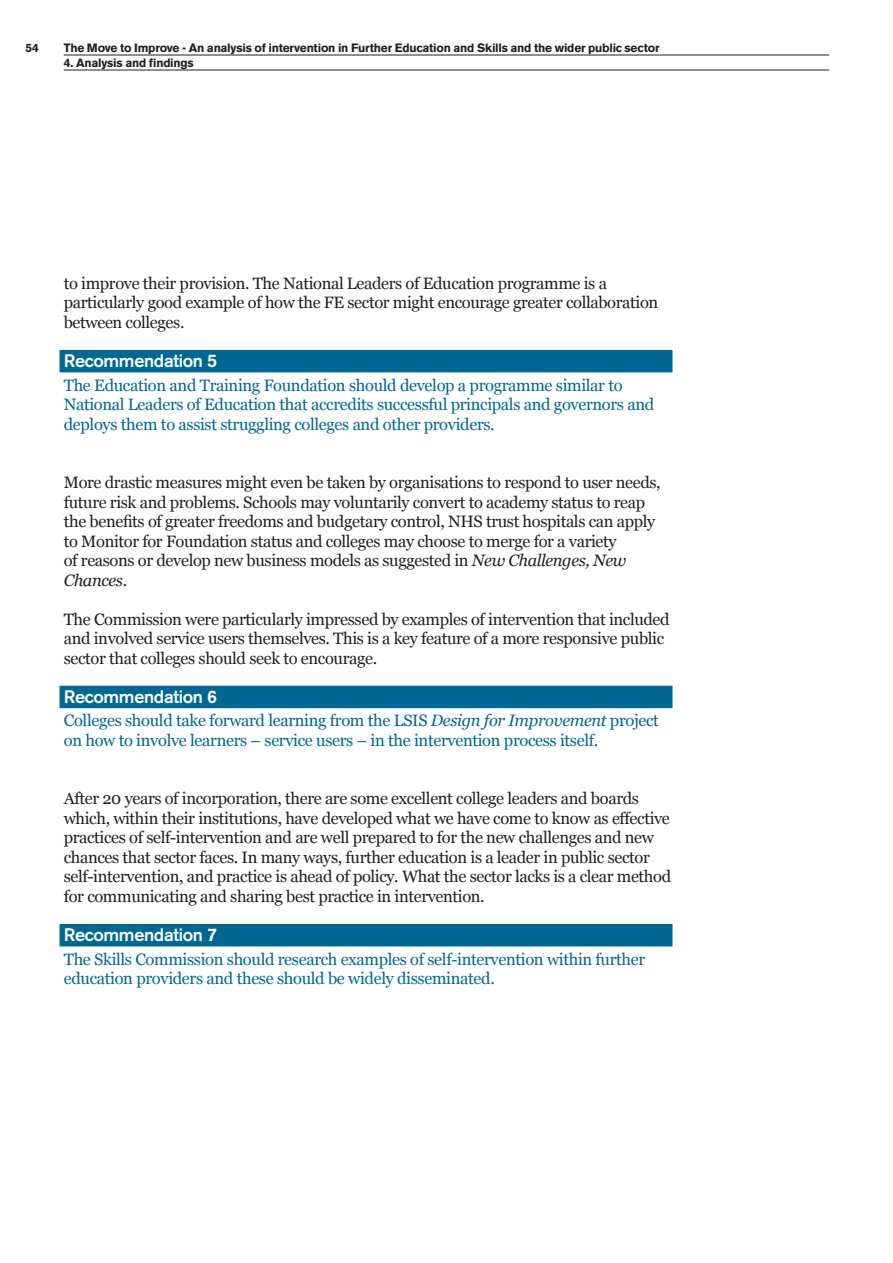
<style>
.page{position:relative;width:893px;height:1263px;background:#fff}
.page>*{position:absolute;margin:0;border:0;box-sizing:border-box;transform-origin:0 0}
.t1{font:500 18px "Akzidenz Grotesk BE";letter-spacing:-.02em;color:#fff}
.t2{font:16.5px/19.5px "Georgia";letter-spacing:-.02em;color:#231f20}
.t3{font:16.5px/19.5px "Georgia";letter-spacing:-.02em;color:#006893}
.t4{font:700 12px "Akzidenz Grotesk BE";letter-spacing:-.02em;color:#231f20}
.s1{font-style:italic}
</style>
<div class="page">
<hr style="left:64px;top:55px;width:765px;height:1px;background:#231f20">
<hr style="left:64px;top:70px;width:765px;height:1px;background:#231f20">
<div style="left:60px;top:350px;width:612px;height:22px;background:#006893"></div>
<div style="left:60px;top:686px;width:612px;height:22px;background:#006893"></div>
<div style="left:60px;top:924px;width:612px;height:22px;background:#006893"></div>
<p class="t4" style="left:26px;top:40px;width:15px">54</p>
<p class="t4" style="left:64px;top:40px;width:597px">The Move to Improve - An analysis of intervention in Further Education and Skills and the wider public sector</p>
<p class="t4" style="left:64px;top:55px;width:132px">4. Analysis and findings</p>
<p class="t2" style="left:64px;top:274px;width:596px">to improve their provision. The National Leaders of Education programme is a particularly good example of how the FE sector might encourage greater collaboration between colleges.</p>
<p class="t1" style="left:64px;top:350px;width:155px">Recommendation 5</p>
<p class="t3" style="left:64px;top:376px;width:592px">The Education and Training Foundation should develop a programme similar to<br>National Leaders of Education that accredits successful principals and governors and deploys them to assist struggling colleges and other providers.</p>
<p class="t2" style="left:64px;top:473px;width:598px">More drastic measures might even be taken by organisations to respond to user needs, future risk and problems. Schools may voluntarily convert to academy status to reap the benefits of greater freedoms and budgetary control, NHS trust hospitals can apply to Monitor for Foundation status and colleges may choose to merge for a variety<br>of reasons or develop new business models as suggested in <span class="s1">New Challenges, New Chances</span>.</p>
<p class="t2" style="left:64px;top:610px;width:607px">The Commission were particularly impressed by examples of intervention that included and involved service users themselves. This is a key feature of a more responsive public sector that colleges should seek to encourage.</p>
<p class="t1" style="left:64px;top:685px;width:155px">Recommendation 6</p>
<p class="t3" style="left:64px;top:711px;width:597px">Colleges should take forward learning from the LSIS <span class="s1">Design for Improvement</span> project on how to involve learners – service users – in the intervention process itself.</p>
<p class="t2" style="left:64px;top:789px;width:609px">After 20 years of incorporation, there are some excellent college leaders and boards which, within their institutions, have developed what we have come to know as effective practices of self-intervention and are well prepared to for the new challenges and new chances that sector faces. In many ways, further education is a leader in public sector self-intervention, and practice is ahead of policy. What the sector lacks is a clear method for communicating and sharing best practice in intervention.</p>
<p class="t1" style="left:64px;top:924px;width:155px">Recommendation 7</p>
<p class="t3" style="left:64px;top:950px;width:583px">The Skills Commission should research examples of self-intervention within further education providers and these should be widely disseminated.</p>
</div>
